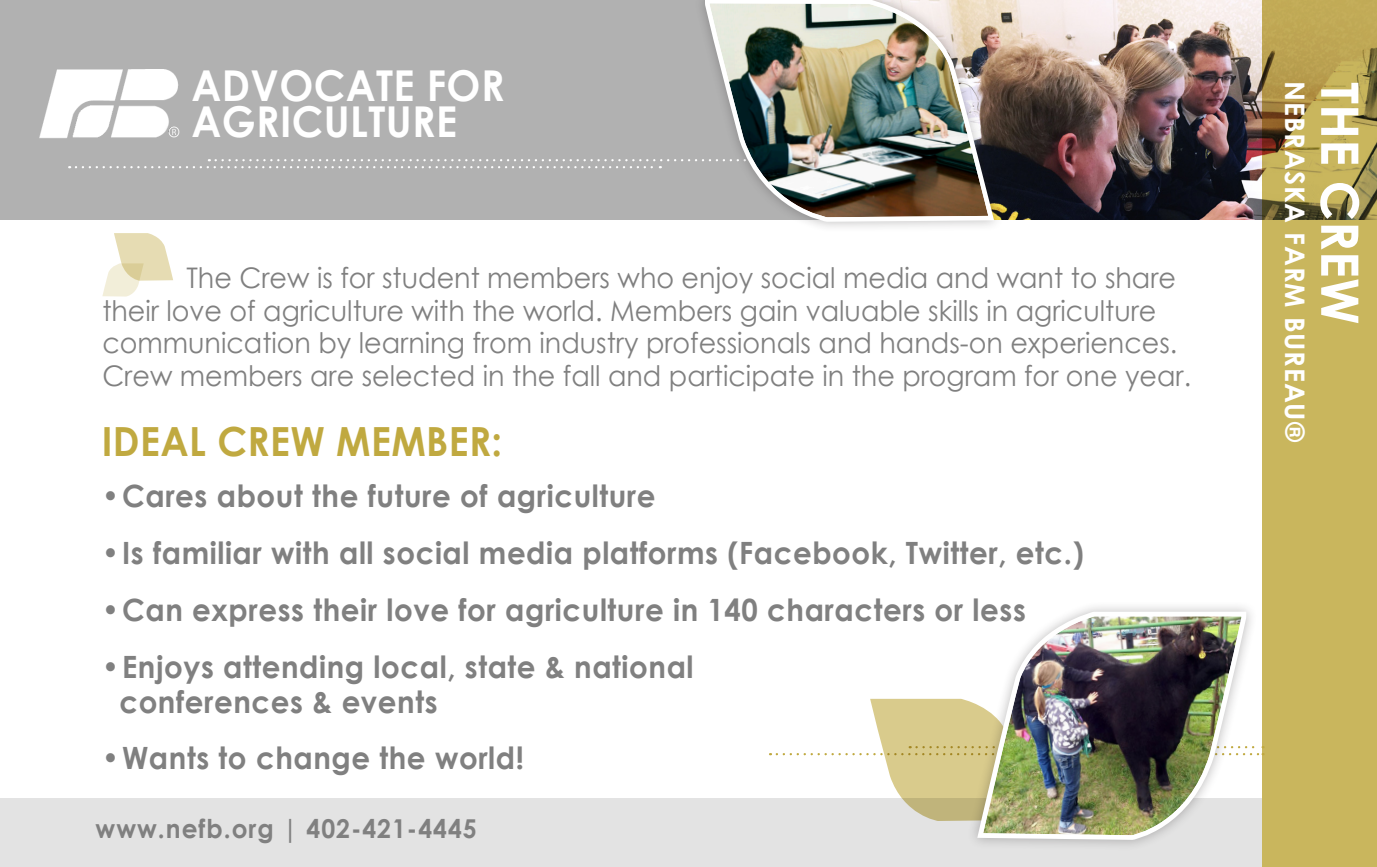
<style>
.page{position:relative;width:1377px;height:867px;background:#fff}
.page>*{position:absolute;margin:0;border:0;box-sizing:border-box;transform-origin:0 0}
.t1{font:700 51.75px "Century Gothic";color:#fff}
.t2{font:700 42.52px "Century Gothic";letter-spacing:.01em;color:#fff;scale:.95 1}
.t3{font:700 40.27px "Century Gothic";letter-spacing:.01em;color:#c0a940;scale:.95 1}
.t4{font:700 30.6px "Century Gothic";letter-spacing:.02em;color:#808080;scale:.95 1}
.t5{font:28.35px/32.4px "Century Gothic";color:#808080;scale:.95 1}
.t6{font:700 27px "Century Gothic";letter-spacing:.03em;color:#fff}
.t7{font:700 26.1px "Century Gothic";letter-spacing:.04em;color:#808080;scale:.95 1}
</style>
<div class="page">
<div style="left:0;top:798px;width:1262px;height:69px;background:#e3e3e3"></div>
<div style="left:0;top:0;width:1263px;height:220px;background:#b1b1b1"></div>
<svg style="left:102px;top:233px;width:71px;height:63px"></svg>
<svg style="left:76px;top:159px;width:615px;height:9px"></svg>
<img style="left:1004px;top:0;width:258px;height:220px">
<div style="left:694px;top:0;width:310px;height:233px;background:#231f20;opacity:.3"></div>
<img style="left:703px;top:0;width:294px;height:224px">
<svg style="left:1262px;top:0;width:115px;height:867px;background:#c2af59"></svg>
<img style="left:39px;top:70px;width:141px;height:69px">
<svg style="left:777px;top:699px;width:487px;height:122px"></svg>
<div style="left:967px;top:600px;width:290px;height:251px;background:#231f20;opacity:.3"></div>
<img style="left:974px;top:609px;width:275px;height:233px">
<p class="t2" style="left:191px;top:53px;width:331px">ADVOCATE FOR</p>
<p class="t2" style="left:191px;top:89px;width:281px">AGRICULTURE</p>
<p class="t5" style="left:102px;top:261px;width:1133px;text-indent:84px">The Crew is for student members who enjoy social media and want to share their love of agriculture with the world. Members gain valuable skills in agriculture communication by learning from industry professionals and hands-on experiences.</p>
<p class="t5" style="left:102px;top:359px;width:1148px">Crew members are selected in the fall and participate in the program for one year.</p>
<p class="t3" style="left:102px;top:411px;width:423px">IDEAL CREW MEMBER:</p>
<p class="t4" style="left:102px;top:473px;width:584px">•Cares about the future of agriculture</p>
<p class="t4" style="left:102px;top:530px;width:1035px">•Is familiar with all social media platforms (Facebook, Twitter, etc.)</p>
<p class="t4" style="left:102px;top:586px;width:974px">•Can express their love for agriculture in 140 characters or less</p>
<p class="t4" style="left:102px;top:643px;width:624px">•Enjoys attending local, state &amp; national</p>
<p class="t4" style="left:119px;top:678px;width:336px">conferences &amp; events</p>
<p class="t4" style="left:102px;top:735px;width:446px">•Wants to change the world!</p>
<p class="t7" style="left:96px;top:808px;width:403px">www.nefb.org | 402-421-4445</p>
<p class="t6" style="left:1316px;top:81px;width:362px;rotate:90deg">NEBRASKA FARM BUREAU®</p>
<p class="t1" style="left:1379px;top:82px;width:244px;rotate:90deg">THE CREW</p>
</div>
